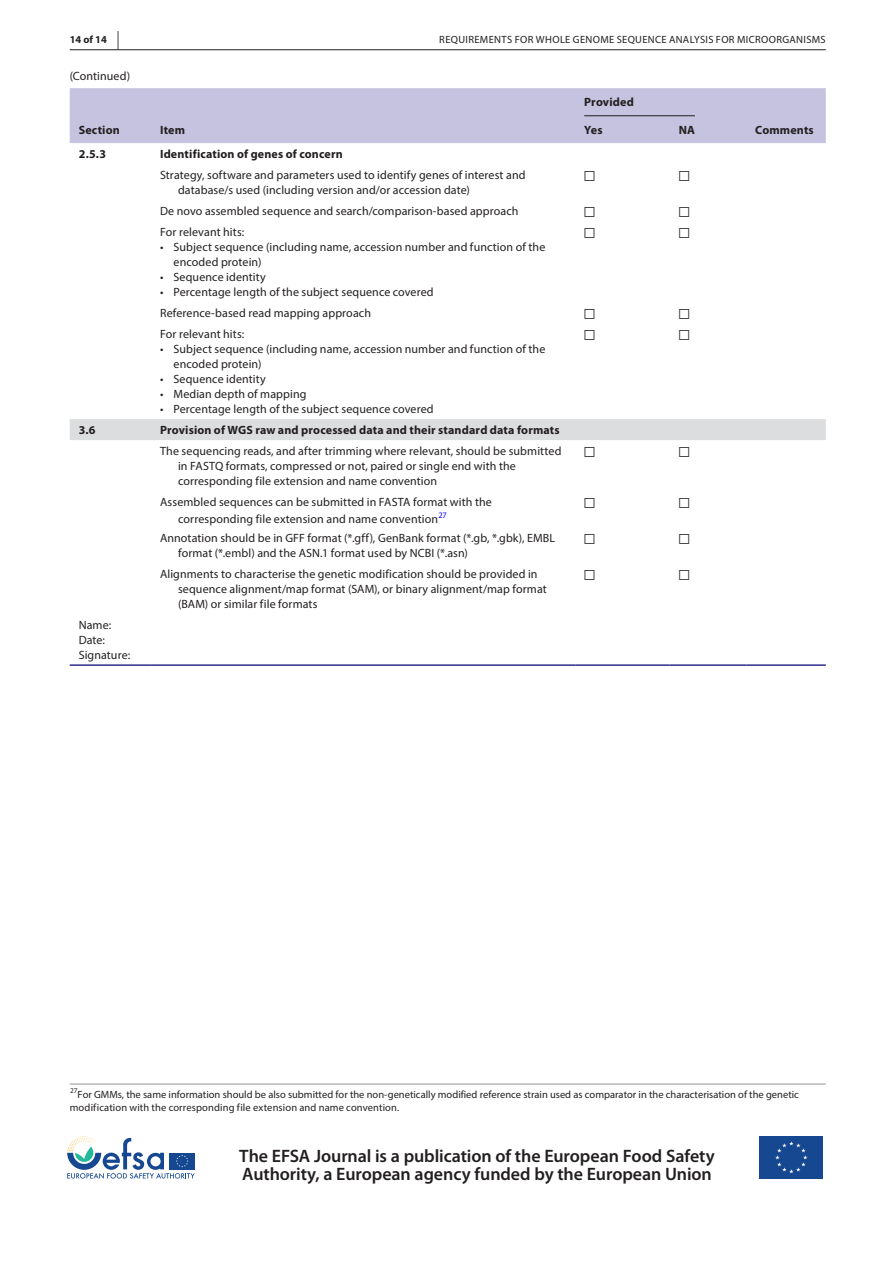
<style>
.page{position:relative;width:893px;height:1263px;background:#fff}
.page>*{position:absolute;margin:0;border:0;box-sizing:border-box;transform-origin:0 0}
.t1{font:600 18px/18px "Myriad Pro";letter-spacing:-.005em;color:#231f20}
.t2{font:12px/15px "Myriad Pro";letter-spacing:.01em;color:#231f20}
.t3{font:700 12px "Myriad Pro";letter-spacing:.01em;color:#231f20}
.t4{font:12px "STIX";color:#231f20}
.t5{font:10.5px/13.5px "Myriad Pro";color:#231f20}
.t6{font:10.5px "Myriad Pro";letter-spacing:.035em;color:#231f20}
.t7{font:700 10.5px "Myriad Pro";color:#231f20}
.t8{font:8.4px "Myriad Pro";color:#00f}
.t9{font:7.35px "Myriad Pro";color:#231f20}
.s1{font-size:18.6px}
</style>
<div class="page">
<hr style="left:70px;top:49px;width:756px;height:1px;background:#231f20">
<div style="left:70px;top:88px;width:756px;height:55px;background:#c5c3df"></div>
<div style="left:70px;top:419px;width:756px;height:21px;background:#dcdddf"></div>
<hr style="left:70px;top:664px;width:81px;height:2px;background:#2e2e8d">
<hr style="left:151px;top:664px;width:424px;height:2px;background:#2e2e8d">
<hr style="left:575px;top:664px;width:95px;height:2px;background:#2e2e8d">
<hr style="left:670px;top:664px;width:76px;height:2px;background:#2e2e8d">
<hr style="left:746px;top:664px;width:80px;height:2px;background:#2e2e8d">
<hr style="left:584px;top:115px;width:111px;height:1px;background:#231f20">
<hr style="left:70px;top:1084px;width:756px;height:1px;background:#939598">
<svg style="left:67px;top:1136px;width:128px;height:43px"></svg>
<div style="left:759px;top:1136px;width:64px;height:43px;background:#164891"></div>
<svg style="left:775px;top:1141px;width:32px;height:32px"></svg>
<p class="t7" style="left:70px;top:32px;width:51px">14 of 14 <span class="s1">|</span></p>
<p class="t6" style="left:439px;top:33px;width:388px">REQUIREMENTS FOR WHOLE GENOME SEQUENCE ANALYSIS FOR MICROORGANISMS</p>
<p class="t2" style="left:70px;top:69px;width:62px">(Continued)</p>
<p class="t3" style="left:79px;top:122px;width:43px">Section</p>
<p class="t3" style="left:160px;top:122px;width:27px">Item</p>
<p class="t3" style="left:584px;top:95px;width:51px">Provided</p>
<p class="t3" style="left:584px;top:122px;width:20px">Yes</p>
<p class="t3" style="left:679px;top:122px;width:18px">NA</p>
<p class="t3" style="left:755px;top:122px;width:60px">Comments</p>
<p class="t3" style="left:79px;top:146px;width:29px">2.5.3</p>
<p class="t3" style="left:160px;top:146px;width:184px">Identification of genes of concern</p>
<p class="t2" style="left:178px;top:167px;width:349px;text-indent:-18px">Strategy, software and parameters used to identify genes of interest and database/s used (including version and/or accession date)</p>
<p class="t4" style="left:584px;top:167px;width:12px">□</p>
<p class="t4" style="left:679px;top:167px;width:12px">□</p>
<p class="t2" style="left:160px;top:203px;width:360px">De novo assembled sequence and search/comparison-based approach</p>
<p class="t4" style="left:584px;top:203px;width:12px">□</p>
<p class="t4" style="left:679px;top:203px;width:12px">□</p>
<p class="t2" style="left:160px;top:224px;width:86px">For relevant hits:</p>
<p class="t2" style="left:174px;top:239px;width:373px;text-indent:-14px">• Subject sequence (including name, accession number and function of the encoded protein)</p>
<p class="t2" style="left:160px;top:269px;width:107px">• Sequence identity</p>
<p class="t2" style="left:160px;top:284px;width:275px">• Percentage length of the subject sequence covered</p>
<p class="t4" style="left:584px;top:224px;width:12px">□</p>
<p class="t4" style="left:679px;top:224px;width:12px">□</p>
<p class="t2" style="left:160px;top:305px;width:212px">Reference-based read mapping approach</p>
<p class="t4" style="left:584px;top:305px;width:12px">□</p>
<p class="t4" style="left:679px;top:305px;width:12px">□</p>
<p class="t2" style="left:160px;top:326px;width:86px">For relevant hits:</p>
<p class="t2" style="left:174px;top:341px;width:373px;text-indent:-14px">• Subject sequence (including name, accession number and function of the encoded protein)</p>
<p class="t2" style="left:160px;top:371px;width:107px">• Sequence identity</p>
<p class="t2" style="left:160px;top:386px;width:148px">• Median depth of mapping</p>
<p class="t2" style="left:160px;top:401px;width:275px">• Percentage length of the subject sequence covered</p>
<p class="t4" style="left:584px;top:326px;width:12px">□</p>
<p class="t4" style="left:679px;top:326px;width:12px">□</p>
<p class="t3" style="left:79px;top:422px;width:18px">3.6</p>
<p class="t3" style="left:160px;top:422px;width:401px">Provision of WGS raw and processed data and their standard data formats</p>
<p class="t2" style="left:178px;top:443px;width:385px;text-indent:-18px">The sequencing reads, and after trimming where relevant, should be submitted in FASTQ formats, compressed or not, paired or single end with the corresponding file extension and name convention</p>
<p class="t4" style="left:584px;top:443px;width:12px">□</p>
<p class="t4" style="left:679px;top:443px;width:12px">□</p>
<p class="t2" style="left:178px;top:493px;width:315px;line-height:16.8px;text-indent:-18px">Assembled sequences can be submitted in FASTA format with the corresponding file extension and name convention</p>
<p class="t4" style="left:584px;top:494px;width:12px">□</p>
<p class="t4" style="left:679px;top:494px;width:12px">□</p>
<p class="t8" style="left:438px;top:510px;width:10px">27</p>
<p class="t2" style="left:79px;top:617px;width:53px">Name:<br>Date:<br>Signature:</p>
<p class="t2" style="left:178px;top:530px;width:379px;text-indent:-18px">Annotation should be in GFF format (*.gff), GenBank format (*.gb, *.gbk), EMBL format (*.embl) and the ASN.1 format used by NCBI (*.asn)</p>
<p class="t4" style="left:584px;top:530px;width:12px">□</p>
<p class="t4" style="left:679px;top:530px;width:12px">□</p>
<p class="t2" style="left:178px;top:566px;width:370px;text-indent:-18px">Alignments to characterise the genetic modification should be provided in sequence alignment/map format (SAM), or binary alignment/map format (BAM) or similar file formats</p>
<p class="t4" style="left:584px;top:566px;width:12px">□</p>
<p class="t4" style="left:679px;top:566px;width:12px">□</p>
<p class="t9" style="left:70px;top:1086px;width:9px">27</p>
<p class="t5" style="left:70px;top:1087px;width:731px;text-indent:8px">For GMMs, the same information should be also submitted for the non- genetically modified reference strain used as comparator in the characterisation of the genetic modification with the corresponding file extension and name convention.</p>
<h1 class="t1" style="left:239px;top:1146px;width:477px">The EFSA Journal is a publication of the European Food Safety<br>Authority, a European agency funded by the European Union</h1>
</div>
